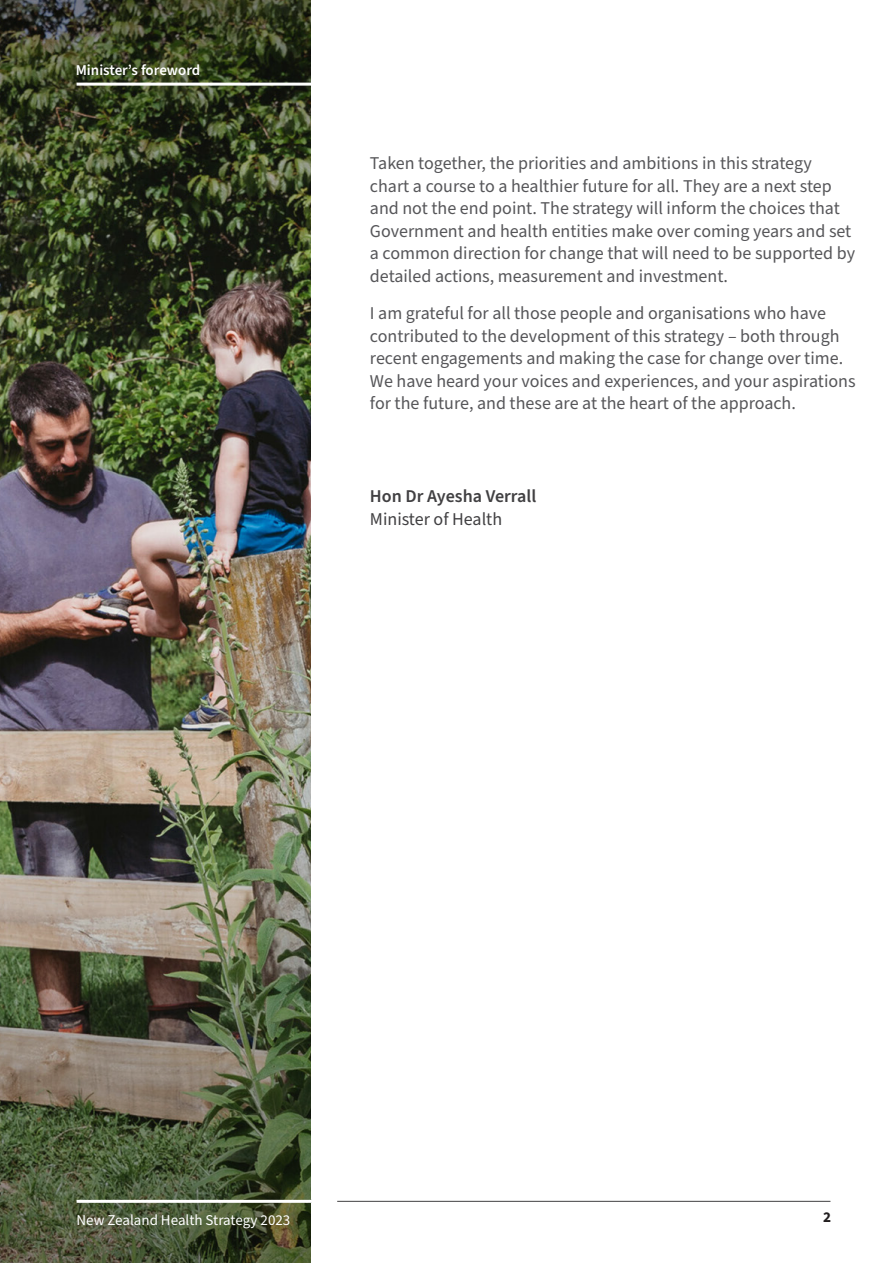
<style>
.page{position:relative;width:893px;height:1263px;background:#fff}
.page>*{position:absolute;margin:0;border:0;box-sizing:border-box;transform-origin:0 0}
.body_copy{font:18px/22.5px "Source Sans Pro";color:#565659}
.body_copy-2{font:600 18px/22.5px "Source Sans Pro";color:#414042}
.t1{font:15px "Source Sans Pro";color:#fff}
.t2{font:600 15px "Source Sans Pro";color:#fff}
.t3{font:700 15px "Source Sans Pro";color:#231f20}
.s1{font-weight:400}
</style>
<div class="page">
<hr style="left:337px;top:1201px;width:493px;height:1px;background:#414042">
<img style="left:0;top:283px;width:310px;height:518px">
<img style="left:0;top:0;width:310px;height:283px">
<img style="left:0;top:801px;width:310px;height:462px">
<hr style="left:77px;top:1200px;width:246px;height:3px;background:#fff">
<hr style="left:77px;top:83px;width:246px;height:3px;background:#fff">
<p class="t2" style="left:76px;top:60px;width:126px">Minister’s foreword</p>
<p class="body_copy" style="left:370px;top:152px;width:487px">Taken together, the priorities and ambitions in this strategy chart a course to a healthier future for all. They are a next step and not the end point. The strategy will inform the choices that Government and health entities make over coming years and set a common direction for change that will need to be supported by detailed actions, measurement and investment.</p>
<p class="body_copy" style="left:370px;top:302px;width:487px">I am grateful for all those people and organisations who have contributed to the development of this strategy – both through recent engagements and making the case for change over time.<br>We have heard your voices and experiences, and your aspirations for the future, and these are at the heart of the approach.</p>
<p class="body_copy-2" style="left:370px;top:486px;width:168px">Hon Dr Ayesha Verrall<br><span class="s1">Minister of Health</span></p>
<p class="t1" style="left:77px;top:1210px;width:215px">New Zealand Health Strategy 2023</p>
<p class="t3" style="left:823px;top:1206px;width:9px">2</p>
</div>
